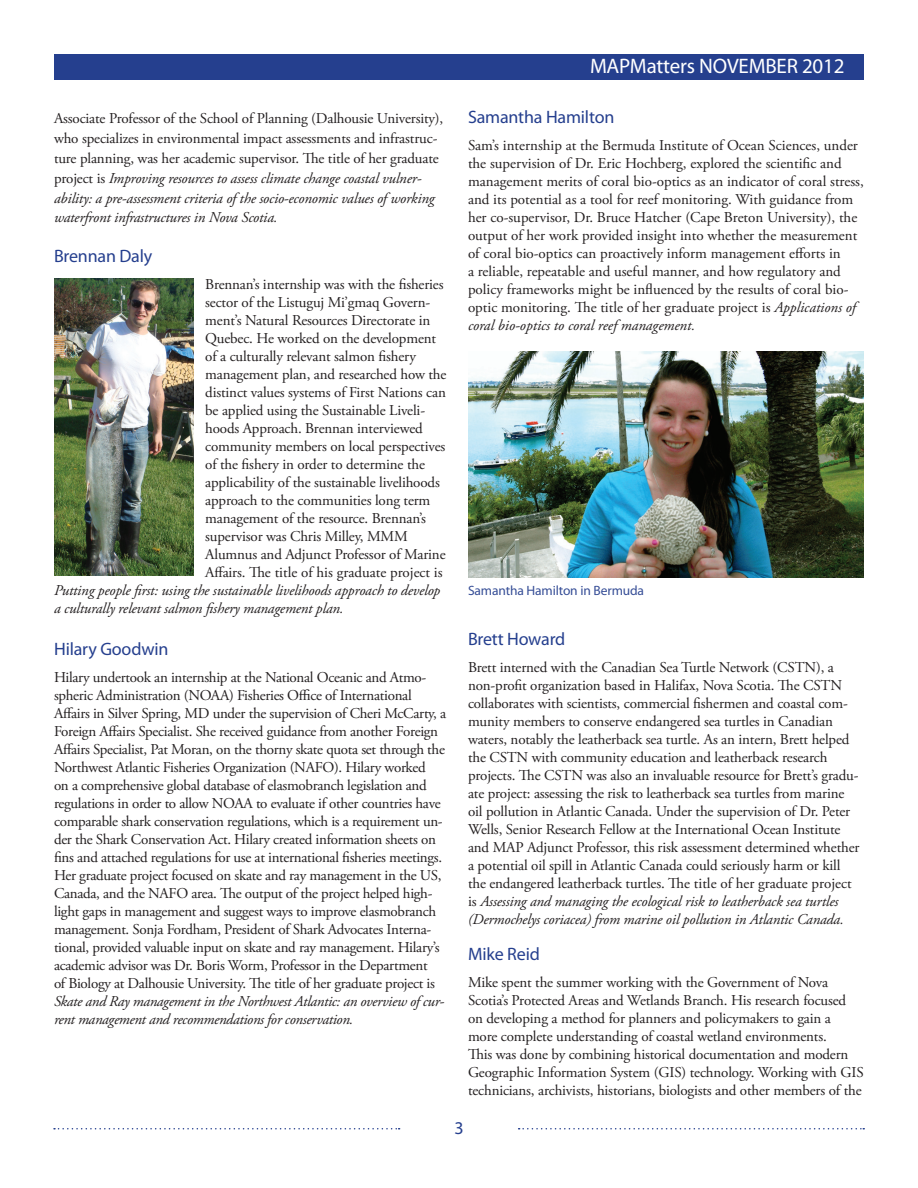
<style>
.page{position:relative;width:918px;height:1188px;background:#fff}
.page>*{position:absolute;margin:0;border:0;box-sizing:border-box;transform-origin:0 0}
.t1{font:21px "Myriad Pro";letter-spacing:-.01em;color:#fff}
.t2{font:18px "Myriad Pro";letter-spacing:-.01em;color:#253f8e}
.t3{font:15px/18px "Adobe Garamond Pro";letter-spacing:-.01em;color:#231f20}
.t4{font:italic 15px/18px "Adobe Garamond Pro";letter-spacing:-.015em;color:#231f20}
.t5{font:13.5px "Myriad Pro";letter-spacing:-.01em;color:#354d96}
.s1{font-style:italic}
</style>
<div class="page">
<svg style="left:54px;top:1128px;width:346px;height:2px"></svg>
<svg style="left:519px;top:1128px;width:345px;height:2px"></svg>
<div style="left:54px;top:54px;width:810px;height:26px;background:#253f8e"></div>
<img style="left:468px;top:351px;width:396px;height:227px">
<img style="left:54px;top:278px;width:139px;height:298px">
<h1 class="t1" style="left:590px;top:53px;width:256px">MAPMatters NOVEMBER 2012</h1>
<p class="t3" style="left:54px;top:109px;width:391px;line-height:19.8px">Associate Professor of the School of Planning (Dalhousie University), who specializes in environmental impact assessments and infrastruc&shy;ture planning, was her academic supervisor. The title of her graduate project is <span class="s1">Improving resources to assess climate change coastal vulner&shy;ability: a pre-assessment criteria of the socio-economic values of working waterfront infrastructures in Nova Scotia.</span></p>
<p class="t2" style="left:54px;top:245px;width:100px">Brennan Daly</p>
<p class="t3" style="left:205px;top:276px;width:243px">Brennan’s internship was with the fisheries sector of the Listuguj Mi’gmaq Govern&shy;ment’s Natural Resources Directorate in Quebec. He worked on the development of a culturally relevant salmon fishery management plan, and researched how the distinct values systems of First Nations can be applied using the Sustainable Liveli&shy;hoods Approach. Brennan interviewed community members on local perspectives of the fishery in order to determine the applicability of the sustainable livelihoods approach to the communities long term management of the resource. Brennan’s supervisor was Chris Milley, MMM Alumnus and Adjunct Professor of Marine Affairs. The title of his graduate project is</p>
<p class="t4" style="left:54px;top:582px;width:388px">Putting people first: using the sustainable livelihoods approach to develop a culturally relevant salmon fishery management plan.</p>
<p class="t2" style="left:54px;top:638px;width:116px">Hilary Goodwin</p>
<p class="t3" style="left:54px;top:669px;width:394px">Hilary undertook an internship at the National Oceanic and Atmo&shy;spheric Administration (NOAA) Fisheries Office of International Affairs in Silver Spring, MD under the supervision of Cheri McCarty, a Foreign Affairs Specialist. She received guidance from another Foreign Affairs Specialist, Pat Moran, on the thorny skate quota set through the Northwest Atlantic Fisheries Organization (NAFO). Hilary worked<br>on a comprehensive global database of elasmobranch legislation and regulations in order to allow NOAA to evaluate if other countries have comparable shark conservation regulations, which is a requirement un&shy;der the Shark Conservation Act. Hilary created information sheets on fins and attached regulations for use at international fisheries meetings.<br>Her graduate project focused on skate and ray management in the US, Canada, and the NAFO area. The output of the project helped high&shy;light gaps in management and suggest ways to improve elasmobranch management. Sonja Fordham, President of Shark Advocates Interna&shy;tional, provided valuable input on skate and ray management. Hilary’s academic advisor was Dr. Boris Worm, Professor in the Department<br>of Biology at Dalhousie University. The title of her graduate project is</p>
<p class="t4" style="left:54px;top:993px;width:392px">Skate and Ray management in the Northwest Atlantic: an overview of cur&shy;rent management and recommendations for conservation.</p>
<p class="t2" style="left:468px;top:106px;width:148px">Samantha Hamilton</p>
<p class="t3" style="left:468px;top:137px;width:397px">Sam’s internship at the Bermuda Institute of Ocean Sciences, under the supervision of Dr. Eric Hochberg, explored the scientific and management merits of coral bio-optics as an indicator of coral stress, and its potential as a tool for reef monitoring. With guidance from her co-supervisor, Dr. Bruce Hatcher (Cape Breton University), the output of her work provided insight into whether the measurement of coral bio-optics can proactively inform management efforts in<br>a reliable, repeatable and useful manner, and how regulatory and policy frameworks might be influenced by the results of coral bio&shy;optic monitoring. The title of her graduate project is <span class="s1">Applications of coral bio-optics to coral reef management.</span></p>
<p class="t5" style="left:468px;top:583px;width:178px">Samantha Hamilton in Bermuda</p>
<p class="t2" style="left:468px;top:628px;width:99px">Brett Howard</p>
<p class="t3" style="left:468px;top:659px;width:393px">Brett interned with the Canadian Sea Turtle Network (CSTN), a non-profit organization based in Halifax, Nova Scotia. The CSTN collaborates with scientists, commercial fishermen and coastal com&shy;munity members to conserve endangered sea turtles in Canadian waters, notably the leatherback sea turtle. As an intern, Brett helped the CSTN with community education and leatherback research projects. The CSTN was also an invaluable resource for Brett’s gradu&shy;ate project: assessing the risk to leatherback sea turtles from marine oil pollution in Atlantic Canada. Under the supervision of Dr. Peter Wells, Senior Research Fellow at the International Ocean Institute and MAP Adjunct Professor, this risk assessment determined whether a potential oil spill in Atlantic Canada could seriously harm or kill the endangered leatherback turtles. The title of her graduate project is <span class="s1">Assessing and managing the ecological risk to leatherback sea turtles (Dermochelys coriacea) from marine oil pollution in Atlantic Canada.</span></p>
<p class="t2" style="left:468px;top:943px;width:73px">Mike Reid</p>
<p class="t3" style="left:468px;top:974px;width:397px">Mike spent the summer working with the Government of Nova Scotia’s Protected Areas and Wetlands Branch. His research focused on developing a method for planners and policymakers to gain a more complete understanding of coastal wetland environments.<br>This was done by combining historical documentation and modern Geographic Information System (GIS) technology. Working with GIS technicians, archivists, historians, biologists and other members of the</p>
<p class="t2" style="left:454px;top:1116px;width:11px">3</p>
</div>
